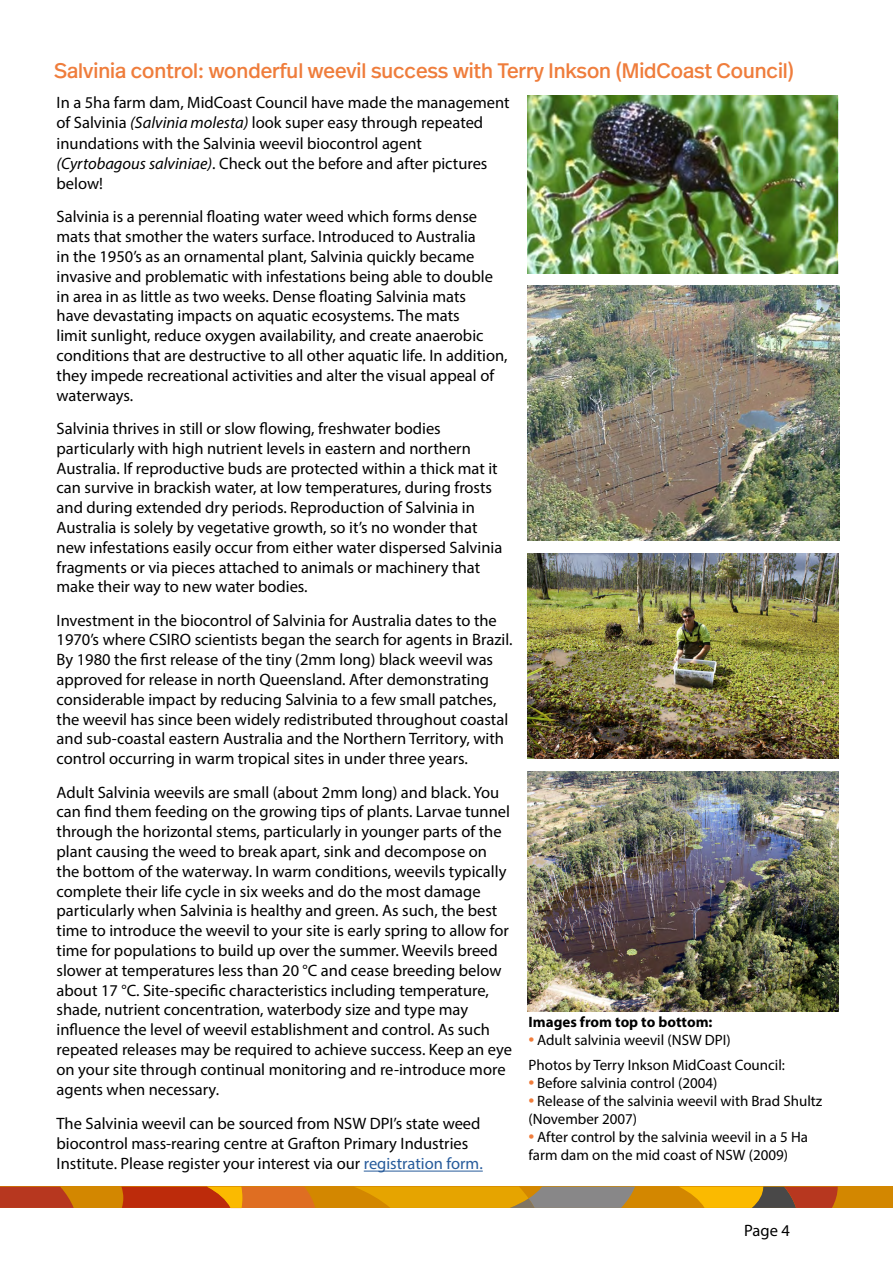
<style>
.page{position:relative;width:893px;height:1263px;background:#fff}
.page>*{position:absolute;margin:0;border:0;box-sizing:border-box;transform-origin:0 0}
.t1{font:21px "Real Head Pro";color:#ef7d3c}
.t2{font:16.5px/19.8px "Myriad Pro";color:#000}
.t3{font:15px/18px "Myriad Pro";color:#000}
.t4{font:700 15px "Myriad Pro";color:#000}
.s1{font-style:italic}
.s2{color:#275b9b}
.s3{font-size:21px;color:#ef7d3c}
</style>
<div class="page">
<div style="left:0;top:1187px;width:893px;height:21px;background:#d38700"></div>
<svg style="left:0;top:1187px;width:74px;height:21px;background:#b93d1c"></svg>
<svg style="left:356px;top:1187px;width:279px;height:21px;background:#c2952f"></svg>
<svg style="left:121px;top:1187px;width:194px;height:21px;background:#d05511"></svg>
<svg style="left:680px;top:1187px;width:158px;height:21px;background:#c07816"></svg>
<hr style="left:364px;top:1171px;width:119px;height:1px;background:#275b9b">
<img style="left:527px;top:96px;width:312px;height:178px">
<img style="left:528px;top:285px;width:311px;height:255px">
<img style="left:527px;top:771px;width:312px;height:240px">
<img style="left:527px;top:554px;width:312px;height:205px">
<p class="t1" style="left:54px;top:56px;width:741px">Salvinia control: wonderful weevil success with Terry Inkson (MidCoast Council)</p>
<p class="t2" style="left:57px;top:92px;width:455px;line-height:20.2px">In a 5ha farm dam, MidCoast Council have made the management of Salvinia <span class="s1">(Salvinia molesta)</span> look super easy through repeated inundations with the Salvinia weevil biocontrol agent <span class="s1">(Cyrtobagous salviniae)</span>. Check out the before and after pictures below!</p>
<p class="t2" style="left:57px;top:207px;width:453px">Salvinia is a perennial floating water weed which forms dense mats that smother the waters surface. Introduced to Australia<br>in the 1950’s as an ornamental plant, Salvinia quickly became invasive and problematic with infestations being able to double in area in as little as two weeks. Dense floating Salvinia mats<br>have devastating impacts on aquatic ecosystems. The mats<br>limit sunlight, reduce oxygen availability, and create anaerobic conditions that are destructive to all other aquatic life. In addition, they impede recreational activities and alter the visual appeal of waterways.</p>
<p class="t2" style="left:57px;top:418px;width:447px">Salvinia thrives in still or slow flowing, freshwater bodies particularly with high nutrient levels in eastern and northern Australia. If reproductive buds are protected within a thick mat it can survive in brackish water, at low temperatures, during frosts and during extended dry periods. Reproduction of Salvinia in Australia is solely by vegetative growth, so it’s no wonder that new infestations easily occur from either water dispersed Salvinia fragments or via pieces attached to animals or machinery that make their way to new water bodies.</p>
<p class="t2" style="left:57px;top:610px;width:457px">Investment in the biocontrol of Salvinia for Australia dates to the 1970’s where CSIRO scientists began the search for agents in Brazil.<br>By 1980 the first release of the tiny (2mm long) black weevil was approved for release in north Queensland. After demonstrating considerable impact by reducing Salvinia to a few small patches, the weevil has since been widely redistributed throughout coastal and sub-coastal eastern Australia and the Northern Territory, with control occurring in warm tropical sites in under three years.</p>
<p class="t2" style="left:57px;top:782px;width:457px">Adult Salvinia weevils are small (about 2mm long) and black. You can find them feeding on the growing tips of plants. Larvae tunnel through the horizontal stems, particularly in younger parts of the plant causing the weed to break apart, sink and decompose on the bottom of the waterway. In warm conditions, weevils typically complete their life cycle in six weeks and do the most damage particularly when Salvinia is healthy and green. As such, the best time to introduce the weevil to your site is early spring to allow for time for populations to build up over the summer. Weevils breed slower at temperatures less than 20 °C and cease breeding below about 17 °C. Site-specific characteristics including temperature, shade, nutrient concentration, waterbody size and type may influence the level of weevil establishment and control. As such repeated releases may be required to achieve success. Keep an eye on your site through continual monitoring and re-introduce more agents when necessary.</p>
<p class="t2" style="left:57px;top:1113px;width:428px">The Salvinia weevil can be sourced from NSW DPI’s state weed biocontrol mass-rearing centre at Grafton Primary Industries<br>Institute. Please register your interest via our <span class="s2">registration form.</span></p>
<p class="t4" style="left:529px;top:1012px;width:185px">Images from top to bottom:</p>
<p class="t3" style="left:529px;top:1031px;width:204px"><span class="s3">•</span> Adult salvinia weevil (NSW DPI)</p>
<p class="t3" style="left:529px;top:1056px;width:258px">Photos by Terry Inkson MidCoast Council:</p>
<p class="t3" style="left:529px;top:1074px;width:190px"><span class="s3">•</span> Before salvinia control (2004)</p>
<p class="t3" style="left:529px;top:1092px;width:295px"><span class="s3">•</span> Release of the salvinia weevil with Brad Shultz (November 2007)</p>
<p class="t3" style="left:529px;top:1128px;width:281px"><span class="s3">•</span> After control by the salvinia weevil in a 5 Ha farm dam on the mid coast of NSW (2009)</p>
<p class="t2" style="left:744px;top:1220px;width:47px">Page 4</p>
</div>
